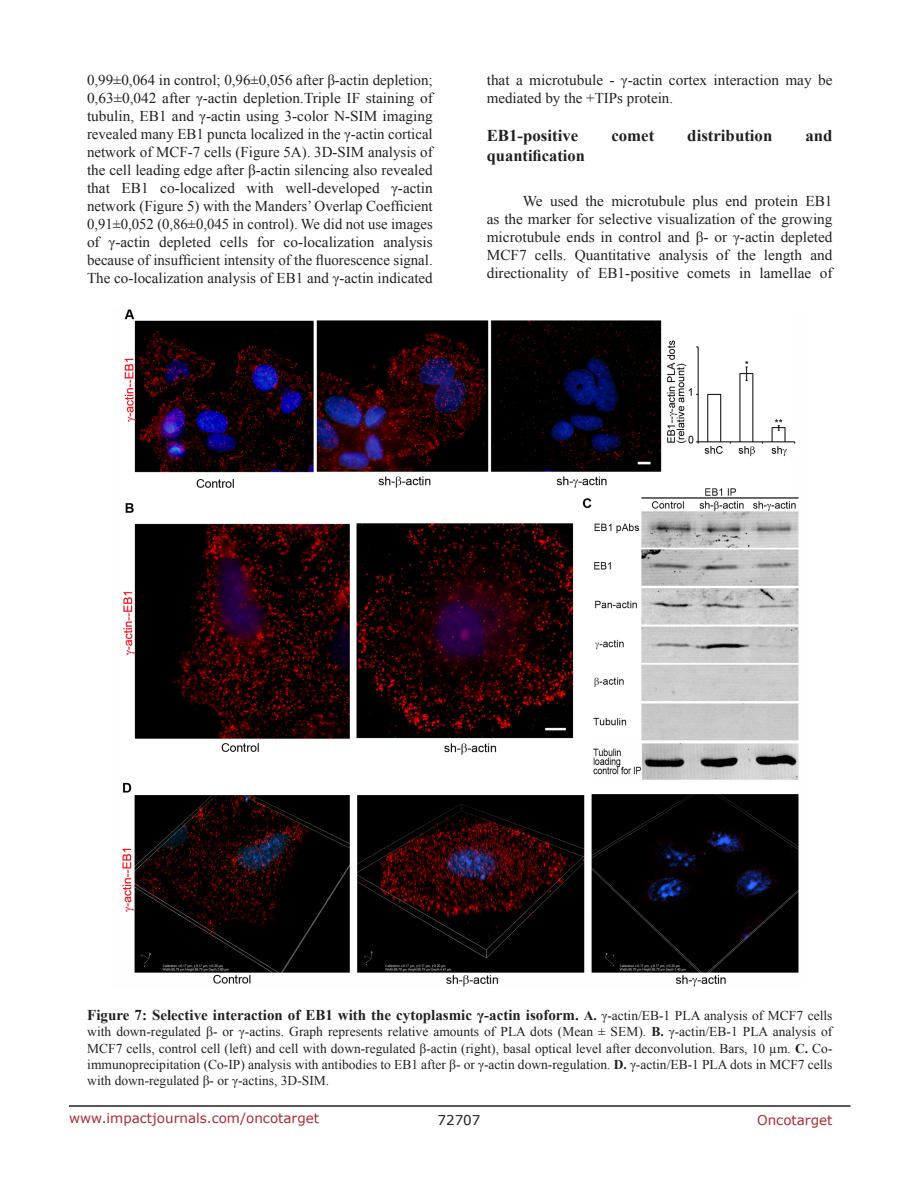
<style>
.page{position:relative;width:918px;height:1188px;background:#fff}
.page>*{position:absolute;margin:0;border:0;box-sizing:border-box;transform-origin:0 0}
.SubHeading{font:700 16.5px "Times New Roman";color:#221f22}
.BodyText{font:15px/18px "Times New Roman";color:#221f22;text-align:justify}
.FigureText{font:700 15px "Times New Roman";color:#221f22}
.FigureText-2{font:13.5px/16.2px "Times New Roman";color:#221f22;text-align:justify}
.t1{font:13.5px "Verdana";color:#ac2b31}
.t2{font:13.5px "Verdana";color:#221f22}
.s1{font-size:13.5px}
.s2{font-weight:400;font-size:13.5px}
.s3{font-weight:700}
</style>
<div class="page">
<hr style="left:69px;top:1105px;width:781px;height:2px;background:#231f20">
<img style="left:122px;top:309px;width:677px;height:678px">
<p class="BodyText" style="left:87px;top:71px;width:347px">0,99±0,064 in control; 0,96±0,056 after β-actin depletion; 0,63±0,042 after γ-actin depletion.Triple IF staining of tubulin, EB1 and γ-actin using 3-color N-SIM imaging revealed many EB1 puncta localized in the γ-actin cortical network of MCF-7 cells (Figure 5A). 3D-SIM analysis of the cell leading edge after β-actin silencing also revealed that EB1 co-localized with well-developed γ-actin network (Figure 5) with the Manders’ Overlap Coefficient 0,91±0,052 (0,86±0,045 in control). We did not use images of γ-actin depleted cells for co-localization analysis because of insufficient intensity of the fluorescence signal.<br>The co-localization analysis of EB1 and γ-actin indicated</p>
<p class="BodyText" style="left:487px;top:71px;width:347px">that a microtubule - γ-actin cortex interaction may be mediated by the +TIPs protein.</p>
<p class="SubHeading" style="left:487px;top:124px;width:93px">EB1-positive</p>
<p class="SubHeading" style="left:611px;top:124px;width:44px">comet</p>
<p class="SubHeading" style="left:687px;top:124px;width:87px">distribution</p>
<p class="SubHeading" style="left:805px;top:124px;width:29px">and</p>
<p class="SubHeading" style="left:487px;top:144px;width:100px">quantification</p>
<p class="BodyText" style="left:487px;top:192px;width:347px;text-indent:36px">We used the microtubule plus end protein EB1 as the marker for selective visualization of the growing microtubule ends in control and β- or γ-actin depleted MCF7 cells. Quantitative analysis of the length and directionality of EB1-positive comets in lamellae of</p>
<p class="FigureText" style="left:87px;top:1005px;width:747px">Figure 7: Selective interaction of EB1 with the cytoplasmic γ-actin isoform. <span class="s1">A.</span> <span class="s2">γ-actin/EB-1 PLA analysis of MCF7 cells</span></p>
<p class="FigureText-2" style="left:87px;top:1024px;width:747px">with down-regulated β- or γ-actins. Graph represents relative amounts of PLA dots (Mean ± SEM). <span class="s3">B.</span> γ-actin/EB-1 PLA analysis of MCF7 cells, control cell (left) and cell with down-regulated β-actin (right), basal optical level after deconvolution. Bars, 10 µm. <span class="s3">C.</span> Co&shy;immunoprecipitation (Co-IP) analysis with antibodies to EB1 after β- or γ-actin down-regulation. <span class="s3">D.</span> γ-actin/EB-1 PLA dots in MCF7 cells with down-regulated β- or γ-actins, 3D-SIM.</p>
<p class="t1" style="left:69px;top:1109px;width:252px">www.impactjournals.com/oncotarget</p>
<p class="t2" style="left:438px;top:1111px;width:44px">72707</p>
<p class="t1" style="left:757px;top:1111px;width:77px">Oncotarget</p>
</div>
